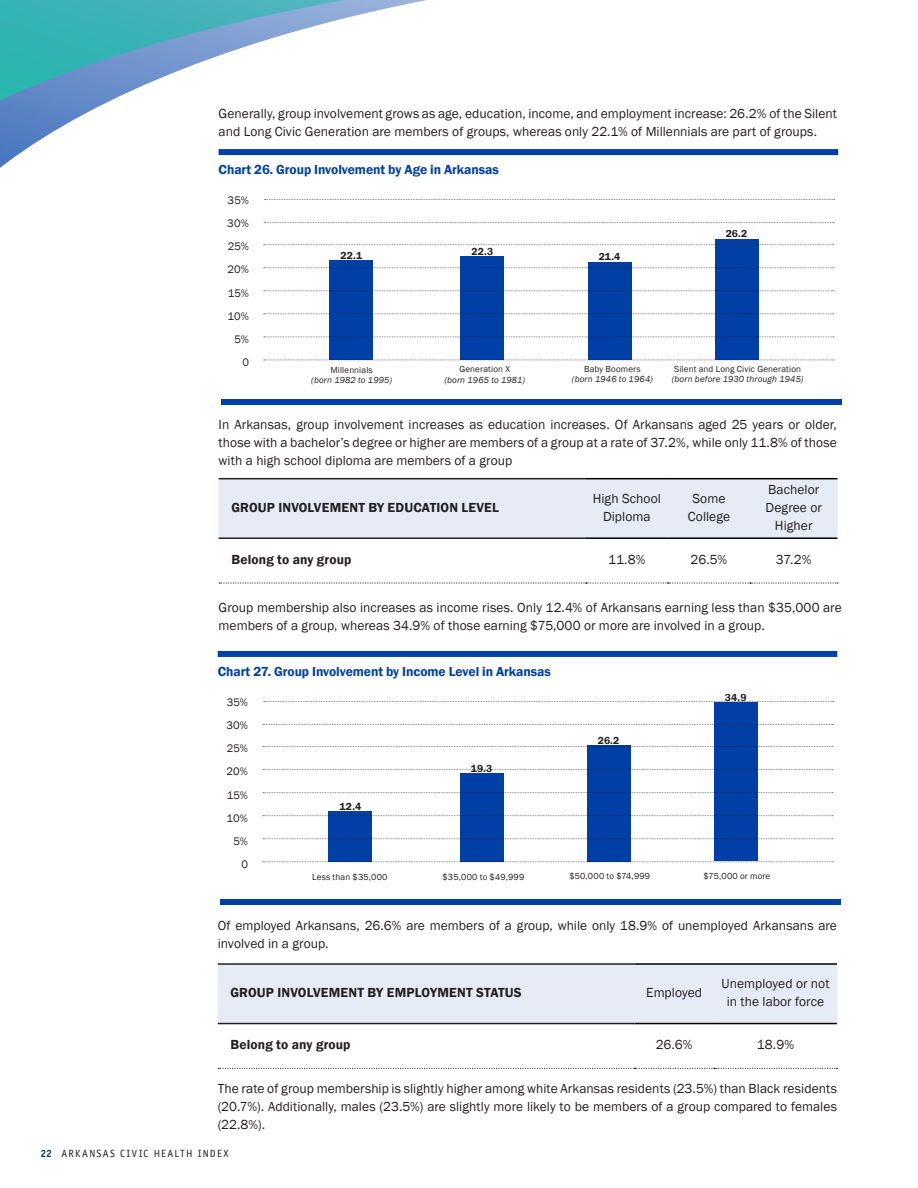
<style>
.page{position:relative;width:918px;height:1188px;background:#fff}
.page>*{position:absolute;margin:0;border:0;box-sizing:border-box;transform-origin:0 0}
.Body{font:13.5px/18px "Franklin Gothic";letter-spacing:.005em;color:#231f20}
.Chart_Numbers{font:13.5px/18px "Franklin Gothic";letter-spacing:.005em;color:#231f20;text-align:center}
.Chart_Verticle_Text{font:600 13.5px "Franklin Gothic";letter-spacing:.01em;color:#231f20}
.CHART_1_Title{font:600 13.5px "Franklin Gothic";letter-spacing:-.005em;color:#0040a6}
.CHART_Key_Demos{font:11.25px "Franklin Gothic";letter-spacing:.01em;color:#231f20}
.t1{font:600 10.5px "Franklin Gothic";letter-spacing:.01em;color:#231f20}
.t2{font:10.5px "Officina Sans";letter-spacing:.12em;color:#231f20}
.CHART_Key_Demos-2{font:9px "Franklin Gothic";letter-spacing:.02em;color:#231f20}
.CHART_Key_Demos-3{font:italic 9px "Franklin Gothic";letter-spacing:.02em;color:#231f20}
.s1{font-weight:700;color:#003a62}
</style>
<div class="page">
<svg style="left:0;top:0;width:839px;height:168px"></svg>
<svg style="left:389px;top:1024px;width:449px;height:45px"></svg>
<svg style="left:264px;top:244px;width:570px;height:1px"></svg>
<svg style="left:264px;top:267px;width:570px;height:1px"></svg>
<svg style="left:264px;top:290px;width:570px;height:1px"></svg>
<svg style="left:264px;top:337px;width:570px;height:1px"></svg>
<svg style="left:264px;top:313px;width:570px;height:1px"></svg>
<svg style="left:264px;top:360px;width:570px;height:1px"></svg>
<div style="left:221px;top:399px;width:621px;height:6px;background:#0040a6"></div>
<svg style="left:264px;top:222px;width:570px;height:1px"></svg>
<svg style="left:265px;top:199px;width:570px;height:1px"></svg>
<div style="left:330px;top:260px;width:43px;height:100px;background:#0040a6"></div>
<div style="left:588px;top:262px;width:43px;height:98px;background:#0040a6"></div>
<div style="left:461px;top:256px;width:43px;height:104px;background:#0040a6"></div>
<div style="left:219px;top:149px;width:619px;height:6px;background:#0040a6"></div>
<div style="left:715px;top:239px;width:43px;height:121px;background:#0040a6"></div>
<div style="left:219px;top:479px;width:618px;height:58px;background:#e6ebf5"></div>
<hr style="left:219px;top:478px;width:367px;height:1px;background:#231f20">
<hr style="left:219px;top:537px;width:367px;height:2px;background:#231f20">
<hr style="left:586px;top:478px;width:82px;height:1px;background:#000">
<hr style="left:668px;top:478px;width:82px;height:1px;background:#000">
<hr style="left:750px;top:478px;width:87px;height:1px;background:#000">
<hr style="left:586px;top:537px;width:82px;height:2px;background:#000">
<hr style="left:668px;top:537px;width:82px;height:2px;background:#000">
<hr style="left:750px;top:537px;width:87px;height:2px;background:#000">
<svg style="left:219px;top:582px;width:619px;height:2px"></svg>
<svg style="left:263px;top:746px;width:570px;height:1px"></svg>
<svg style="left:263px;top:769px;width:570px;height:1px"></svg>
<svg style="left:263px;top:792px;width:570px;height:1px"></svg>
<svg style="left:263px;top:838px;width:570px;height:1px"></svg>
<svg style="left:263px;top:815px;width:570px;height:1px"></svg>
<svg style="left:263px;top:861px;width:570px;height:1px"></svg>
<div style="left:220px;top:899px;width:621px;height:6px;background:#0040a6"></div>
<svg style="left:263px;top:724px;width:570px;height:1px"></svg>
<svg style="left:264px;top:701px;width:570px;height:1px"></svg>
<div style="left:329px;top:811px;width:43px;height:50px;background:#0040a6"></div>
<div style="left:587px;top:745px;width:43px;height:116px;background:#0040a6"></div>
<div style="left:460px;top:773px;width:43px;height:88px;background:#0040a6"></div>
<div style="left:218px;top:651px;width:619px;height:6px;background:#0040a6"></div>
<div style="left:714px;top:703px;width:43px;height:158px;background:#0040a6"></div>
<div style="left:218px;top:965px;width:619px;height:58px;background:#e6ebf5"></div>
<hr style="left:218px;top:963px;width:417px;height:2px;background:#231f20">
<hr style="left:218px;top:1023px;width:417px;height:1px;background:#231f20">
<hr style="left:634px;top:963px;width:80px;height:2px;background:#000">
<hr style="left:714px;top:963px;width:123px;height:2px;background:#000">
<hr style="left:634px;top:1023px;width:80px;height:1px;background:#000">
<hr style="left:714px;top:1023px;width:123px;height:1px;background:#000">
<svg style="left:218px;top:1068px;width:619px;height:1px"></svg>
<p class="Body" style="left:219px;top:105px;width:620px">Generally, group involvement grows as age, education, income, and employment increase: 26.2% of the Silent and Long Civic Generation are members of groups, whereas only 22.1% of Millennials are part of groups.</p>
<p class="CHART_1_Title" style="left:219px;top:161px;width:282px">Chart 26. Group Involvement by Age in Arkansas</p>
<p class="CHART_Key_Demos" style="left:228px;top:193px;width:23px">35%</p>
<p class="CHART_Key_Demos" style="left:227px;top:216px;width:23px">30%</p>
<p class="CHART_Key_Demos" style="left:228px;top:239px;width:23px">25%</p>
<p class="CHART_Key_Demos" style="left:227px;top:263px;width:23px">20%</p>
<p class="CHART_Key_Demos" style="left:228px;top:286px;width:23px">15%</p>
<p class="CHART_Key_Demos" style="left:228px;top:309px;width:23px">10%</p>
<p class="CHART_Key_Demos" style="left:234px;top:332px;width:16px">5%</p>
<p class="CHART_Key_Demos" style="left:242px;top:356px;width:8px">0</p>
<p class="t1" style="left:472px;top:245px;width:23px">22.3</p>
<p class="t1" style="left:340px;top:249px;width:23px">22.1</p>
<p class="t1" style="left:599px;top:251px;width:23px">21.4</p>
<p class="CHART_Key_Demos-2" style="left:331px;top:364px;width:44px">Millennials</p>
<p class="CHART_Key_Demos-3" style="left:311px;top:375px;width:82px">(born 1982 to 1995)</p>
<p class="CHART_Key_Demos-2" style="left:459px;top:364px;width:52px">Generation X</p>
<p class="CHART_Key_Demos-3" style="left:444px;top:374px;width:82px">(born 1965 to 1981)</p>
<p class="CHART_Key_Demos-2" style="left:584px;top:363px;width:58px">Baby Boomers</p>
<p class="CHART_Key_Demos-3" style="left:572px;top:373px;width:82px">(born 1946 to 1964)</p>
<p class="t1" style="left:726px;top:227px;width:23px">26.2</p>
<p class="CHART_Key_Demos-2" style="left:674px;top:363px;width:128px">Silent and Long Civic Generation</p>
<p class="CHART_Key_Demos-3" style="left:672px;top:374px;width:133px">(born before 1930 through 1945)</p>
<p class="Body" style="left:219px;top:416px;width:620px;text-align:justify">In Arkansas, group involvement increases as education increases. Of Arkansans aged 25 years or older, those with a bachelor’s degree or higher are members of a group at a rate of 37.2%, while only 11.8% of those with a high school diploma are members of a group</p>
<p class="Chart_Verticle_Text" style="left:231px;top:499px;width:269px">GROUP INVOLVEMENT BY EDUCATION LEVEL</p>
<p class="Chart_Numbers" style="left:593px;top:489px;width:70px">High School<br>Diploma</p>
<p class="Chart_Numbers" style="left:688px;top:489px;width:44px">Some<br>College</p>
<p class="Chart_Numbers" style="left:766px;top:480px;width:58px">Bachelor<br>Degree or<br>Higher</p>
<p class="Chart_Verticle_Text" style="left:231px;top:551px;width:122px">Belong to any group</p>
<p class="Chart_Numbers" style="left:608px;top:551px;width:39px">11.8%</p>
<p class="Chart_Numbers" style="left:691px;top:551px;width:38px">26.5%</p>
<p class="Chart_Numbers" style="left:776px;top:551px;width:37px">37.2%</p>
<p class="Body" style="left:219px;top:598px;width:625px">Group membership also increases as income rises. Only 12.4% of Arkansans earning less than $35,000 are members of a group, whereas 34.9% of those earning $75,000 or more are involved in a group.</p>
<p class="CHART_1_Title" style="left:218px;top:663px;width:335px">Chart 27. Group Involvement by Income Level in Arkansas</p>
<p class="CHART_Key_Demos" style="left:227px;top:695px;width:23px">35%</p>
<p class="CHART_Key_Demos" style="left:226px;top:718px;width:23px">30%</p>
<p class="CHART_Key_Demos" style="left:227px;top:741px;width:23px">25%</p>
<p class="CHART_Key_Demos" style="left:227px;top:765px;width:23px">20%</p>
<p class="CHART_Key_Demos" style="left:227px;top:788px;width:23px">15%</p>
<p class="CHART_Key_Demos" style="left:227px;top:811px;width:23px">10%</p>
<p class="CHART_Key_Demos" style="left:233px;top:834px;width:16px">5%</p>
<p class="CHART_Key_Demos" style="left:241px;top:858px;width:8px">0</p>
<p class="t1" style="left:340px;top:800px;width:23px">12.4</p>
<p class="t1" style="left:471px;top:762px;width:23px">19.3</p>
<p class="t1" style="left:598px;top:734px;width:23px">26.2</p>
<p class="t1" style="left:725px;top:691px;width:23px">34.9</p>
<p class="CHART_Key_Demos-2" style="left:312px;top:871px;width:77px">Less than $35,000</p>
<p class="CHART_Key_Demos-2" style="left:443px;top:871px;width:83px">$35,000 to $49,999</p>
<p class="CHART_Key_Demos-2" style="left:569px;top:870px;width:82px">$50,000 to $74,999</p>
<p class="CHART_Key_Demos-2" style="left:704px;top:870px;width:68px">$75,000 or more</p>
<p class="Body" style="left:218px;top:917px;width:621px">Of employed Arkansans, 26.6% are members of a group, while only 18.9% of unemployed Arkansans are involved in a group.</p>
<p class="Chart_Verticle_Text" style="left:230px;top:984px;width:293px">GROUP INVOLVEMENT BY EMPLOYMENT STATUS</p>
<p class="Chart_Numbers" style="left:646px;top:984px;width:57px">Employed</p>
<p class="Chart_Numbers" style="left:721px;top:975px;width:110px">Unemployed or not in the labor force</p>
<p class="Chart_Verticle_Text" style="left:230px;top:1036px;width:122px">Belong to any group</p>
<p class="Chart_Numbers" style="left:656px;top:1036px;width:38px">26.6%</p>
<p class="Chart_Numbers" style="left:757px;top:1036px;width:39px">18.9%</p>
<p class="Body" style="left:218px;top:1080px;width:621px;text-align:justify">The rate of group membership is slightly higher among white Arkansas residents (23.5%) than Black residents (20.7%). Additionally, males (23.5%) are slightly more likely to be members of a group compared to females (22.8%).</p>
<p class="t2" style="left:40px;top:1148px;width:189px"><span class="s1">22</span> ARKANSAS CIVIC HEALTH INDEX</p>
</div>
